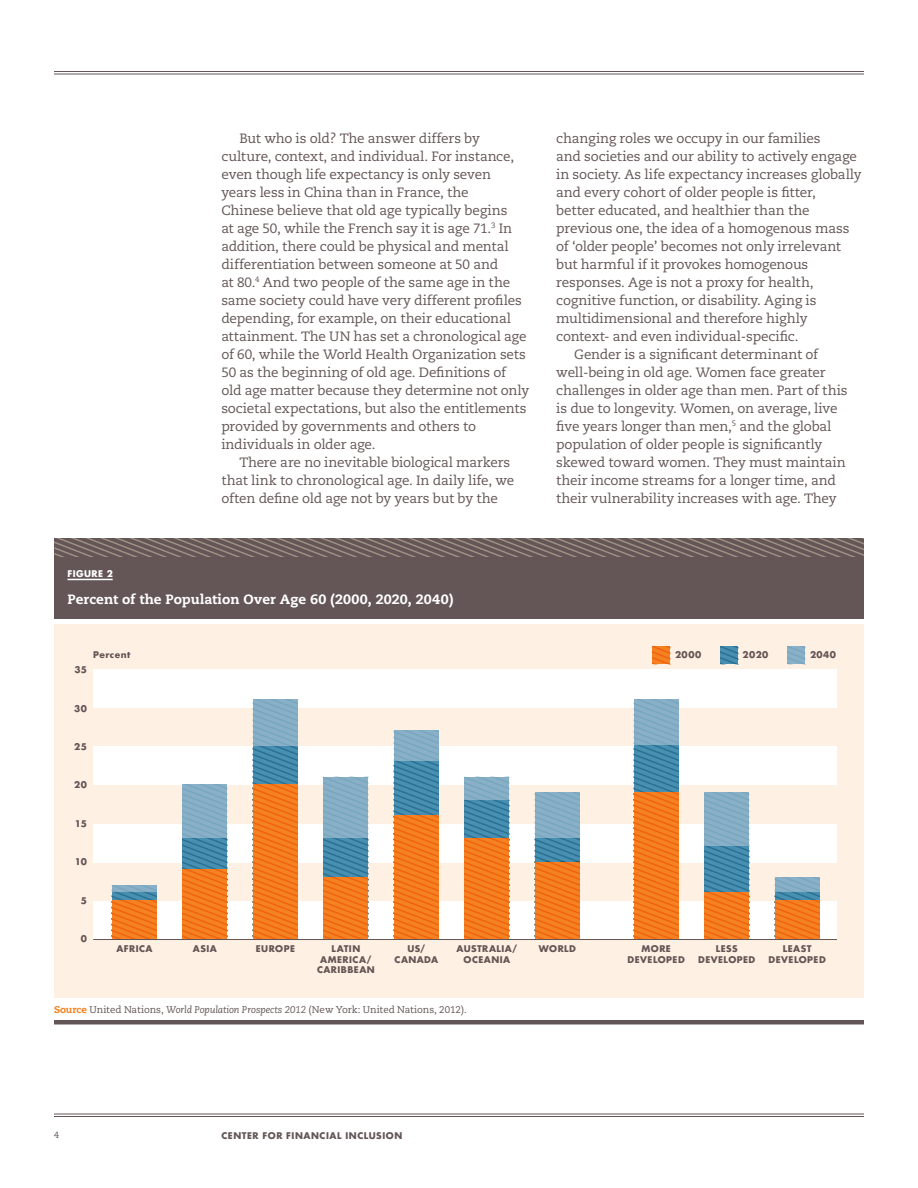
<style>
.page{position:relative;width:918px;height:1188px;background:#fff}
.page>*{position:absolute;margin:0;border:0;box-sizing:border-box;transform-origin:0 0}
.T1_main_text{font:13.5px/18px "Caecilia";letter-spacing:-.015em;color:#645556}
.F1_title{font:800 13.5px "Caecilia";letter-spacing:.005em;color:#fff}
.FN2_footnote{font:9.75px "Caecilia";letter-spacing:-.01em;color:#645556}
.F3_x-axis{font:700 9px/10.5px "Futura";letter-spacing:.05em;color:#645556;text-align:center}
.F2_axis_label{font:700 9px "Futura";letter-spacing:.05em;color:#645556}
.F3_y-axis{font:700 9px "Futura";letter-spacing:.03em;color:#645556}
.F2_number{font:700 9px "Futura";letter-spacing:.05em;color:#fff}
.t1{font:9px "Caecilia";color:#645556}
.s1{font-weight:800;color:#f58220}
.s2{font-style:italic}
</style>
<div class="page">
<div style="left:54px;top:538px;width:810px;height:82px;background:#645556"></div>
<hr style="left:68px;top:579px;width:45px;height:1px;background:#fff">
<svg style="left:54px;top:538px;width:810px;height:18px"></svg>
<hr style="left:54px;top:1020px;width:810px;height:4px;background:#645556">
<div style="left:54px;top:624px;width:810px;height:374px;background:#fef0e2"></div>
<div style="left:93px;top:824px;width:744px;height:38px;background:#fff"></div>
<div style="left:93px;top:746px;width:744px;height:39px;background:#fff"></div>
<div style="left:93px;top:669px;width:744px;height:38px;background:#fff"></div>
<div style="left:93px;top:901px;width:744px;height:39px;background:#fff"></div>
<svg style="left:112px;top:885px;width:45px;height:54px;background:#ca8146"></svg>
<svg style="left:323px;top:777px;width:45px;height:162px;background:#9e8f7d"></svg>
<svg style="left:182px;top:785px;width:45px;height:154px;background:#a88d72"></svg>
<svg style="left:394px;top:731px;width:45px;height:208px;background:#b48358"></svg>
<svg style="left:253px;top:700px;width:45px;height:239px;background:#c18552"></svg>
<svg style="left:464px;top:777px;width:45px;height:162px;background:#b98354"></svg>
<svg style="left:535px;top:792px;width:45px;height:147px;background:#b38b67"></svg>
<svg style="left:634px;top:700px;width:45px;height:239px;background:#bb8557"></svg>
<svg style="left:704px;top:792px;width:45px;height:147px;background:#929086"></svg>
<svg style="left:775px;top:877px;width:45px;height:62px;background:#c18756"></svg>
<svg style="left:788px;top:646px;width:18px;height:18px"></svg>
<svg style="left:720px;top:646px;width:18px;height:18px"></svg>
<svg style="left:652px;top:646px;width:1px;height:18px"></svg>
<svg style="left:653px;top:646px;width:18px;height:18px"></svg>
<hr style="left:93px;top:939px;width:744px;height:1px;background:#645556">
<hr style="left:54px;top:71px;width:810px;height:1px;background:#645556">
<hr style="left:54px;top:74px;width:810px;height:1px;background:#645556">
<hr style="left:54px;top:1114px;width:810px;height:1px;background:#645556">
<hr style="left:54px;top:1116px;width:810px;height:1px;background:#645556">
<p class="T1_main_text" style="left:221px;top:129px;width:309px;text-indent:18px">But who is old? The answer differs by culture, context, and individual. For instance, even though life expectancy is only seven years less in China than in France, the<br>Chinese believe that old age typically begins<br>at age 50, while the French say it is age 71.<sup>3</sup> In addition, there could be physical and mental differentiation between someone at 50 and<br>at 80.<sup>4</sup> And two people of the same age in the same society could have very different profiles depending, for example, on their educational attainment. The UN has set a chronological age of 60, while the World Health Organization sets 50 as the beginning of old age. Definitions of old age matter because they determine not only societal expectations, but also the entitlements provided by governments and others to individuals in older age.</p>
<p class="T1_main_text" style="left:221px;top:453px;width:295px;text-indent:18px">There are no inevitable biological markers that link to chronological age. In daily life, we often define old age not by years but by the</p>
<p class="F2_number" style="left:68px;top:568px;width:47px">FIGURE 2</p>
<p class="F1_title" style="left:68px;top:591px;width:387px">Percent of the Population Over Age 60 (2000, 2020, 2040)</p>
<p class="T1_main_text" style="left:556px;top:129px;width:307px">changing roles we occupy in our families<br>and societies and our ability to actively engage in society. As life expectancy increases globally and every cohort of older people is fitter,<br>better educated, and healthier than the previous one, the idea of a homogenous mass of ‘older people’ becomes not only irrelevant but harmful if it provokes homogenous responses. Age is not a proxy for health, cognitive function, or disability. Aging is multidimensional and therefore highly context- and even individual-specific.</p>
<p class="T1_main_text" style="left:556px;top:345px;width:293px;text-indent:18px">Gender is a significant determinant of well-being in old age. Women face greater challenges in older age than men. Part of this is due to longevity. Women, on average, live five years longer than men,<sup>5</sup> and the global population of older people is significantly skewed toward women. They must maintain their income streams for a longer time, and their vulnerability increases with age. They</p>
<p class="F2_axis_label" style="left:93px;top:648px;width:39px">Percent</p>
<p class="F2_axis_label" style="left:675px;top:649px;width:28px">2000</p>
<p class="F2_axis_label" style="left:743px;top:649px;width:28px">2020</p>
<p class="F2_axis_label" style="left:810px;top:649px;width:28px">2040</p>
<p class="F3_y-axis" style="left:74px;top:663px;width:14px">35</p>
<p class="F3_y-axis" style="left:74px;top:702px;width:14px">30</p>
<p class="F3_y-axis" style="left:74px;top:740px;width:14px">25</p>
<p class="F3_y-axis" style="left:74px;top:779px;width:14px">20</p>
<p class="F3_y-axis" style="left:75px;top:817px;width:14px">15</p>
<p class="F3_y-axis" style="left:75px;top:856px;width:14px">10</p>
<p class="F3_y-axis" style="left:81px;top:894px;width:8px">5</p>
<p class="F3_y-axis" style="left:81px;top:933px;width:8px">0</p>
<p class="F3_x-axis" style="left:193px;top:943px;width:25px">ASIA</p>
<p class="F3_x-axis" style="left:395px;top:943px;width:45px">US/<br>CANADA</p>
<p class="F3_x-axis" style="left:256px;top:943px;width:41px">EUROPE</p>
<p class="F3_x-axis" style="left:456px;top:943px;width:63px">AUSTRALIA/<br>OCEANIA</p>
<p class="F3_x-axis" style="left:539px;top:943px;width:39px">WORLD</p>
<p class="F3_x-axis" style="left:628px;top:943px;width:59px">MORE<br>DEVELOPED</p>
<p class="F3_x-axis" style="left:698px;top:943px;width:59px">LESS<br>DEVELOPED</p>
<p class="F3_x-axis" style="left:769px;top:943px;width:59px">LEAST<br>DEVELOPED</p>
<p class="F3_x-axis" style="left:116px;top:943px;width:38px">AFRICA</p>
<p class="F3_x-axis" style="left:317px;top:943px;width:59px">LATIN<br>AMERICA/<br>CARIBBEAN</p>
<p class="FN2_footnote" style="left:54px;top:1004px;width:415px"><span class="s1">Source</span> United Nations, <span class="s2">World Population Prospects 2012</span> (New York: United Nations, 2012).</p>
<p class="t1" style="left:54px;top:1130px;width:7px">4</p>
<p class="F3_x-axis" style="left:221px;top:1130px;width:182px">CENTER FOR FINANCIAL INCLUSION</p>
</div>
